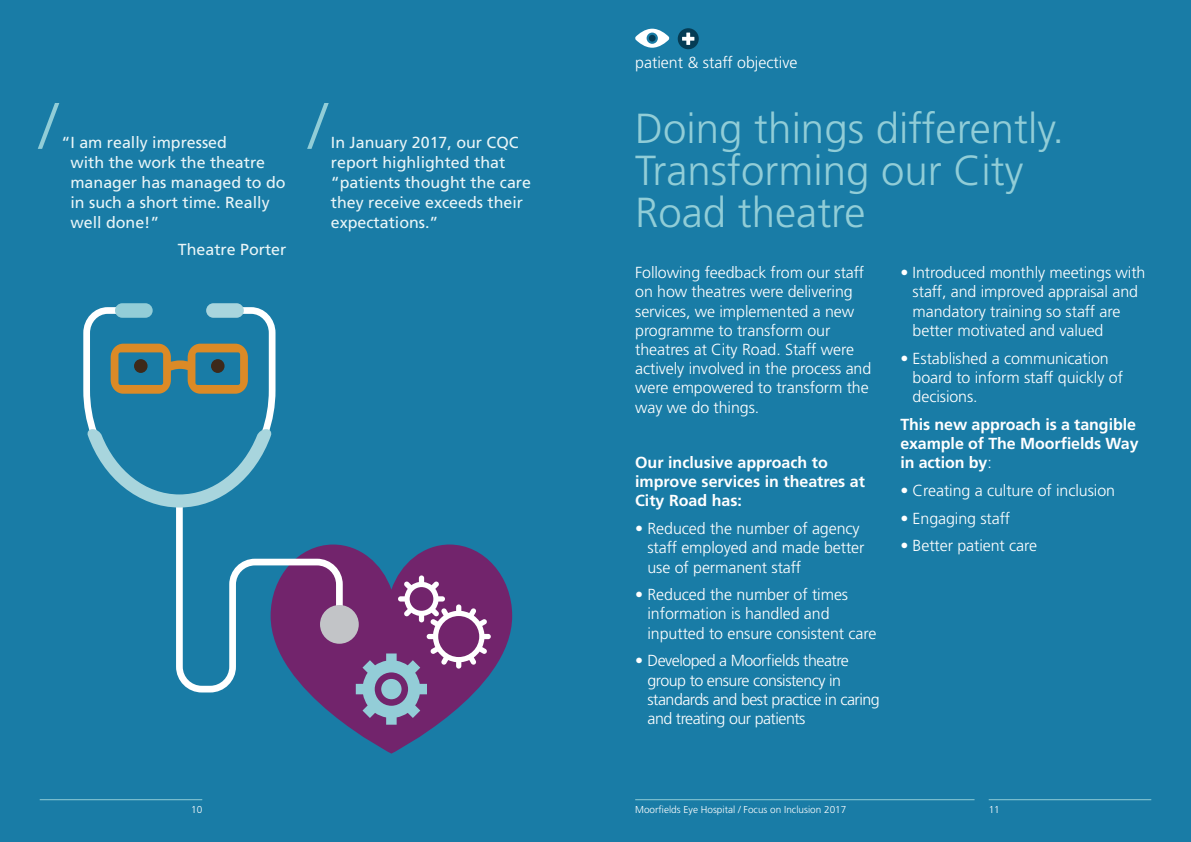
<style>
.page{position:relative;width:1191px;height:842px;background:#197ca6}
.page>*{position:absolute;margin:0;border:0;box-sizing:border-box;transform-origin:0 0}
.t1{font:300 63.5px "Frutiger";color:#91cdd7}
.t2{font:300 63.5px "Frutiger";color:#72246c}
.t3{font:300 42px/42px "Frutiger";color:#91cdd7}
.t4{font:300 16px/19.2px "Frutiger";letter-spacing:-.005em;color:#fff}
.t5{font:16px/20px "Frutiger";color:#e9f5f7}
.t6{font:300 16px/19.2px "Frutiger";letter-spacing:-.03em;color:#fff}
.t7{font:700 16px/19.2px "Frutiger CE";letter-spacing:-.005em;color:#fff}
.t8{font:700 16px/19.2px "Frutiger";color:#fff}
.t9{font:300 10px "Frutiger";color:#fff}
.s1{font-family:"Frutiger";font-weight:300}
</style>
<div class="page">
<svg style="left:308px;top:544px;width:204px;height:210px"></svg>
<svg style="left:356px;top:575px;width:135px;height:150px;background:#7c548b"></svg>
<div style="left:206px;top:303px;width:38px;height:15px;background:#a8d5dd;border-radius:7px"></div>
<div style="left:115px;top:303px;width:38px;height:15px;background:#93cdd7;border-radius:7px"></div>
<div style="left:320px;top:605px;width:39px;height:39px;background:#c2c4c7;border-radius:50%"></div>
<svg style="left:83px;top:307px;width:260px;height:385px"></svg>
<hr style="left:40px;top:799px;width:162px;height:1px;background:#91cdd7">
<hr style="left:988px;top:799px;width:163px;height:1px;background:#91cdd7">
<hr style="left:635px;top:799px;width:339px;height:1px;background:#91cdd7">
<svg style="left:677px;top:28px;width:22px;height:21px"></svg>
<svg style="left:682px;top:33px;width:12px;height:12px"></svg>
<svg style="left:635px;top:29px;width:34px;height:19px"></svg>
<h1 class="t1" style="left:40px;top:90px;width:19px">/</h1>
<h1 class="t2" style="left:40px;top:119px;width:19px">/</h1>
<p class="t5" style="left:70px;top:132px;width:217px;text-indent:-9px">“I am really impressed<br>with the work the theatre manager has managed to do in such a short time. Really well done!”</p>
<p class="t5" style="left:178px;top:239px;width:110px">Theatre Porter</p>
<h1 class="t1" style="left:309px;top:90px;width:19px">/</h1>
<p class="t5" style="left:331px;top:132px;width:202px">In January 2017, our CQC report highlighted that “patients thought the care they receive exceeds their expectations.”</p>
<p class="t4" style="left:635px;top:53px;width:164px">patient &amp; staff objective</p>
<h2 class="t3" style="left:635px;top:108px;width:430px">Doing things differently.<br>Transforming our City<br>Road theatre</h2>
<p class="t4" style="left:635px;top:263px;width:238px">Following feedback from our staff on how theatres were delivering services, we implemented a new programme to transform our theatres at City Road. Staff were actively involved in the process and were empowered to transform the way we do things.</p>
<p class="t8" style="left:635px;top:453px;width:231px">Our inclusive approach to improve services in theatres at<br>City Road has:</p>
<p class="t4" style="left:647px;top:519px;width:218px;text-indent:-12px">• Reduced the number of agency staff employed and made better use of permanent staff</p>
<p class="t4" style="left:647px;top:585px;width:230px;text-indent:-12px">• Reduced the number of times information is handled and inputted to ensure consistent care</p>
<p class="t6" style="left:647px;top:651px;width:234px;text-indent:-12px">• Developed a Moorfields theatre group to ensure consistency in standards and best practice in caring and treating our patients</p>
<p class="t4" style="left:912px;top:263px;width:234px;text-indent:-12px">• Introduced monthly meetings with staff, and improved appraisal and mandatory training so staff are better motivated and valued</p>
<p class="t4" style="left:912px;top:348px;width:212px;text-indent:-12px">• Established a communication board to inform staff quickly of decisions.</p>
<p class="t7" style="left:900px;top:414px;width:240px">This new approach is a tangible example of The Moorfields Way in action by<span class="s1">:</span></p>
<p class="t4" style="left:900px;top:481px;width:216px">• Creating a culture of inclusion</p>
<p class="t4" style="left:900px;top:508px;width:111px">• Engaging staff</p>
<p class="t4" style="left:900px;top:536px;width:138px">• Better patient care</p>
<p class="t9" style="left:191px;top:804px;width:13px">10</p>
<p class="t9" style="left:635px;top:804px;width:213px">Moorfields Eye Hospital / Focus on Inclusion 2017</p>
<p class="t9" style="left:988px;top:804px;width:13px">11</p>
</div>
